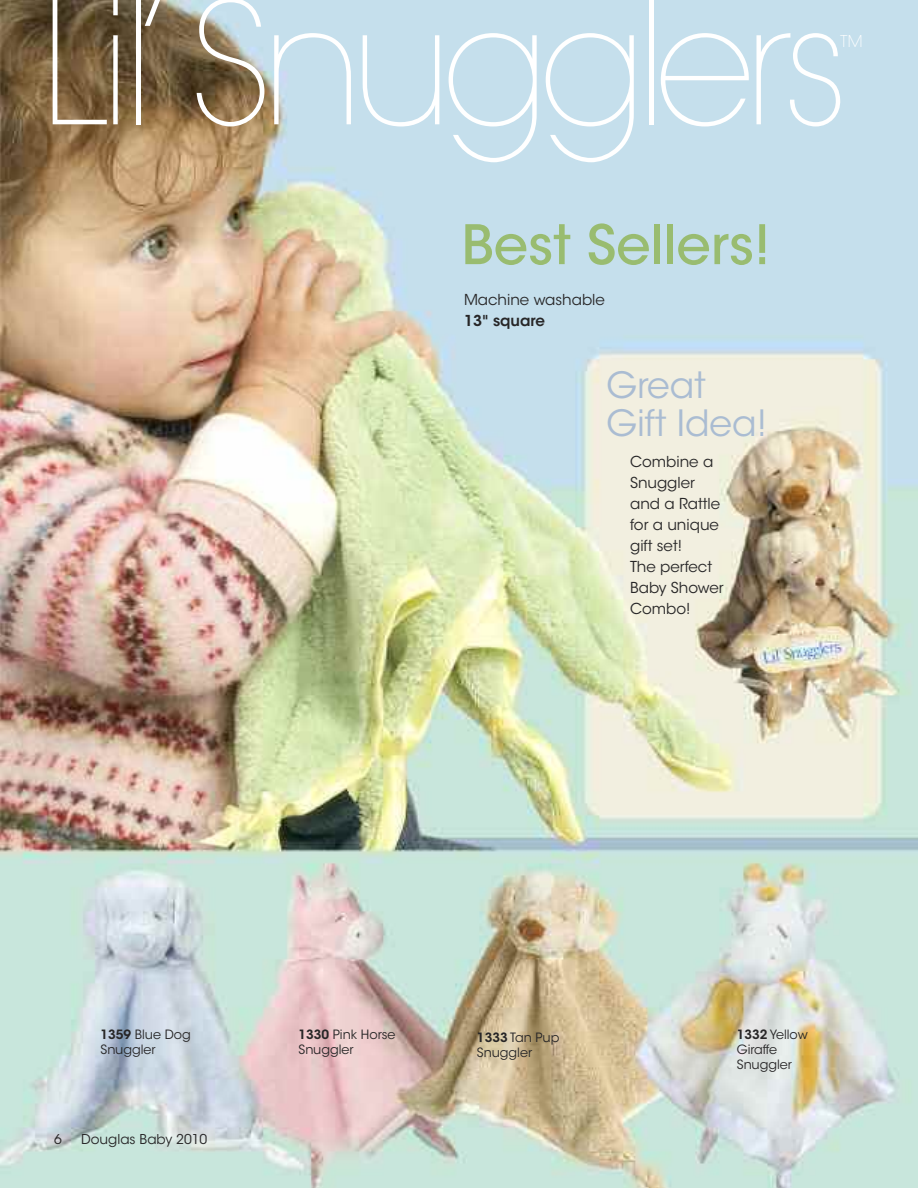
<style>
.page{position:relative;width:918px;height:1188px;background:#fff}
.page>*{position:absolute;margin:0;border:0;box-sizing:border-box;transform-origin:0 0}
.t1{font:200 168px "ITC Avant Garde Std";letter-spacing:-.06em;color:#fff;scale:.94 1}
.t2{font:500 54px "ITC Avant Garde Std";color:#99bc70}
.t3{font:36px/37.5px "ITC Avant Garde Std";color:#aabcd2}
.t4{font:200 27px "ITC Avant Garde Std";color:#fff;scale:.94 1}
.t5{font:15px/21px "ITC Avant Garde Std";color:#272627}
.t6{font:600 15px "ITC Avant Garde Std";color:#272627}
.t7{font:13.5px "ITC Avant Garde Std";color:#272627}
.t8{font:12.75px/15px "ITC Avant Garde Std";color:#272627}
.s1{font-weight:600}
</style>
<div class="page">
<img style="left:0;top:0;width:918px;height:1188px">
<h1 class="t1" style="left:40px;top:0;width:862px">Lil’ Snugglers</h1>
<h3 class="t4" style="left:840px;top:35px;width:28px">™</h3>
<h2 class="t2" style="left:462px;top:224px;width:310px">Best Sellers!</h2>
<p class="t5" style="left:464px;top:291px;width:142px">Machine washable</p>
<p class="t6" style="left:464px;top:315px;width:83px">13" square</p>
<h3 class="t3" style="left:606px;top:370px;width:162px">Great<br>Gift Idea!</h3>
<p class="t5" style="left:630px;top:453px;width:95px">Combine a<br>Snuggler and a Rattle for a unique gift set!<br>The perfect<br>Baby Shower<br>Combo!</p>
<p class="t8" style="left:100px;top:1029px;width:92px"><span class="s1">1359</span> Blue Dog<br>Snuggler</p>
<p class="t8" style="left:298px;top:1029px;width:99px"><span class="s1">1330</span> Pink Horse<br>Snuggler</p>
<p class="t8" style="left:737px;top:1029px;width:72px"><span class="s1">1332</span> Yellow<br>Giraffe<br>Snuggler</p>
<p class="t8" style="left:477px;top:1031px;width:84px"><span class="s1">1333</span> Tan Pup<br>Snuggler</p>
<p class="t7" style="left:54px;top:1134px;width:9px">6</p>
<p class="t7" style="left:81px;top:1134px;width:128px">Douglas Baby 2010</p>
</div>
